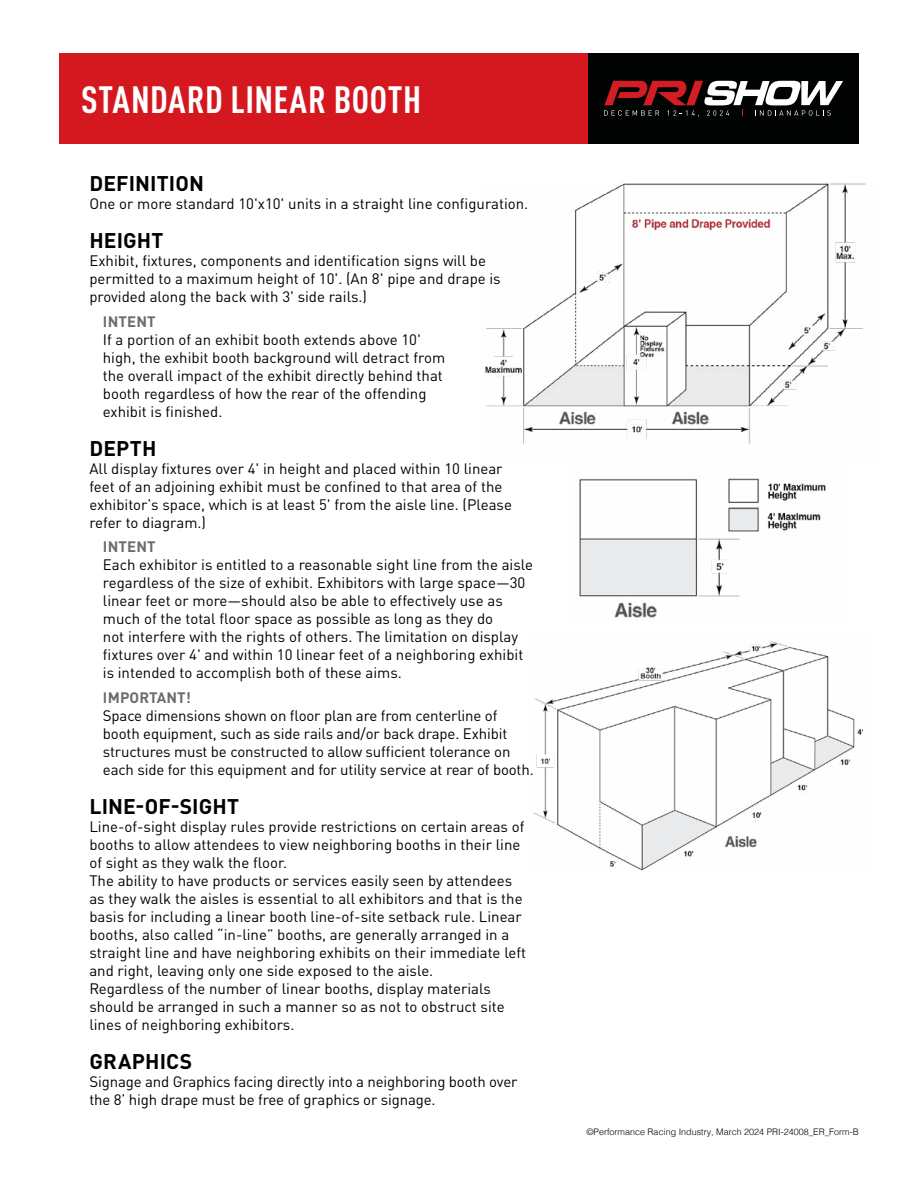
<style>
.page{position:relative;width:918px;height:1188px;background:#fff}
.page>*{position:absolute;margin:0;border:0;box-sizing:border-box;transform-origin:0 0}
.t1{font:700 condensed 37.5px "DINOT";letter-spacing:.015em;color:#fff}
.t2{font:700 21px "DINOT";letter-spacing:.005em;color:#000}
.t3{font:15px/18px "DINOT";color:#000}
.t4{font:700 15px "DINOT";letter-spacing:.01em;color:#6a6d70}
.t5{font:300 9px "Helvetica";color:#000}
</style>
<div class="page">
<div style="left:59px;top:53px;width:611px;height:91px;background:#d5181f"></div>
<div style="left:589px;top:53px;width:270px;height:91px;background:#010202"></div>
<svg style="left:604px;top:81px;width:239px;height:36px"></svg>
<img style="left:485px;top:183px;width:381px;height:261px">
<img style="left:579px;top:478px;width:247px;height:143px">
<img style="left:534px;top:641px;width:329px;height:230px">
<h1 class="t1" style="left:81px;top:72px;width:342px">STANDARD LINEAR BOOTH</h1>
<h2 class="t2" style="left:90px;top:167px;width:116px">DEFINITION</h2>
<p class="t3" style="left:89px;top:193px;width:440px">One or more standard 10'x10' units in a straight line configuration.</p>
<h2 class="t2" style="left:90px;top:224px;width:76px">HEIGHT</h2>
<p class="t3" style="left:89px;top:250px;width:413px">Exhibit, fixtures, components and identification signs will be permitted to a maximum height of 10'. (An 8' pipe and drape is provided along the back with 3' side rails.)</p>
<p class="t4" style="left:103px;top:309px;width:54px">INTENT</p>
<p class="t3" style="left:103px;top:329px;width:344px">If a portion of an exhibit booth extends above 10' high, the exhibit booth background will detract from the overall impact of the exhibit directly behind that booth regardless of how the rear of the offending exhibit is finished.</p>
<h2 class="t2" style="left:90px;top:432px;width:69px">DEPTH</h2>
<p class="t3" style="left:89px;top:458px;width:424px">All display fixtures over 4' in height and placed within 10 linear feet of an adjoining exhibit must be confined to that area of the exhibitor’s space, which is at least 5' from the aisle line. (Please refer to diagram.)</p>
<p class="t4" style="left:103px;top:535px;width:54px">INTENT</p>
<p class="t3" style="left:103px;top:555px;width:432px">Each exhibitor is entitled to a reasonable sight line from the aisle regardless of the size of exhibit. Exhibitors with large space—30 linear feet or more—should also be able to effectively use as much of the total floor space as possible as long as they do<br>not interfere with the rights of others. The limitation on display fixtures over 4' and within 10 linear feet of a neighboring exhibit is intended to accomplish both of these aims.</p>
<p class="t4" style="left:103px;top:686px;width:90px">IMPORTANT!</p>
<p class="t3" style="left:103px;top:705px;width:432px">Space dimensions shown on floor plan are from centerline of booth equipment, such as side rails and/or back drape. Exhibit structures must be constructed to allow sufficient tolerance on each side for this equipment and for utility service at rear of booth.</p>
<h2 class="t2" style="left:90px;top:790px;width:151px">LINE-OF-SIGHT</h2>
<p class="t3" style="left:89px;top:816px;width:438px">Line-of-sight display rules provide restrictions on certain areas of booths to allow attendees to view neighboring booths in their line of sight as they walk the floor.<br>The ability to have products or services easily seen by attendees as they walk the aisles is essential to all exhibitors and that is the basis for including a linear booth line-of-site setback rule. Linear booths, also called “in-line” booths, are generally arranged in a straight line and have neighboring exhibits on their immediate left and right, leaving only one side exposed to the aisle.<br>Regardless of the number of linear booths, display materials should be arranged in such a manner so as not to obstruct site lines of neighboring exhibitors.</p>
<h2 class="t2" style="left:90px;top:1045px;width:104px">GRAPHICS</h2>
<p class="t3" style="left:89px;top:1071px;width:430px">Signage and Graphics facing directly into a neighboring booth over the 8’ high drape must be free of graphics or signage.</p>
<p class="t5" style="left:586px;top:1124px;width:274px">©Performance Racing Industry, March 2024 PRI-24008_ER_Form-B</p>
</div>
